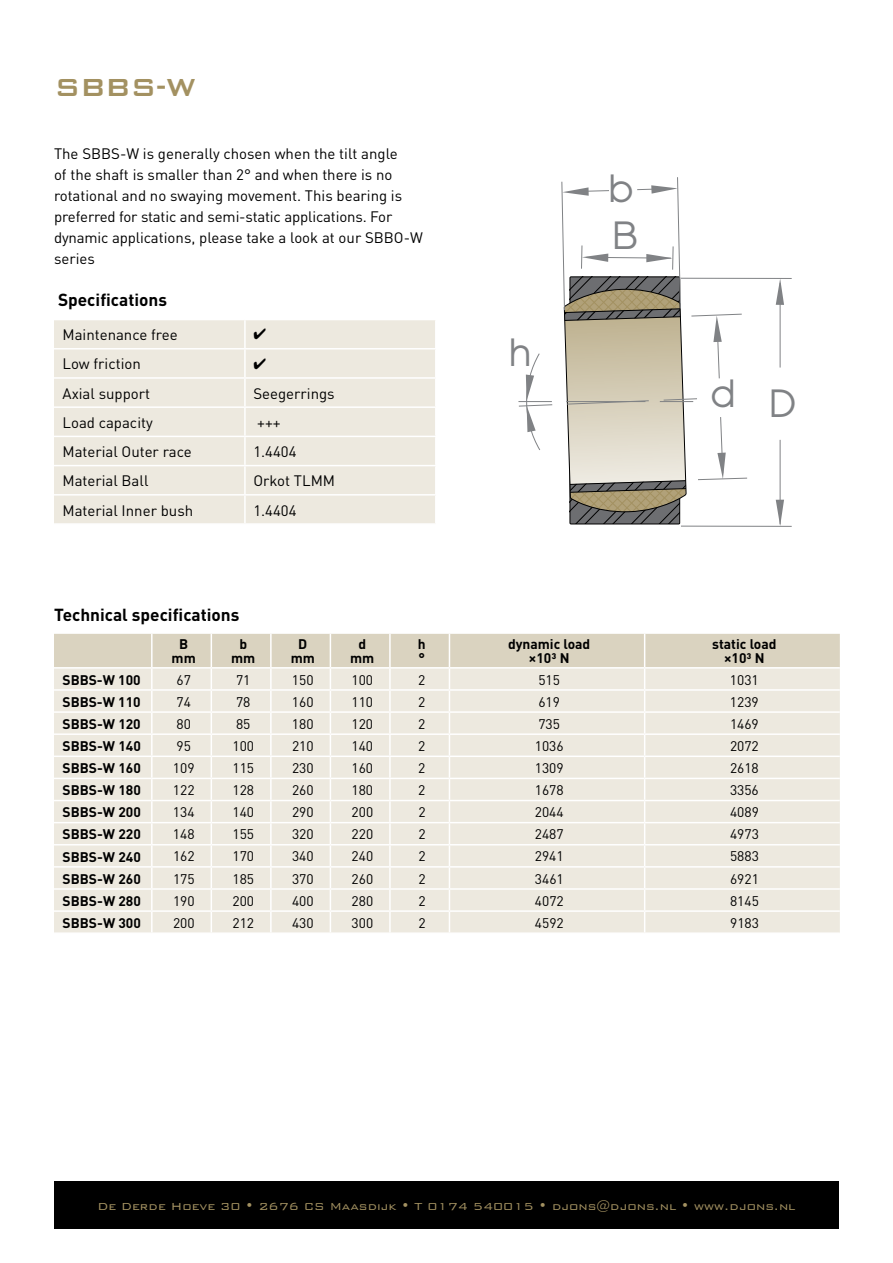
<style>
.page{position:relative;width:893px;height:1263px;background:#fff}
.page>*{position:absolute;margin:0;border:0;box-sizing:border-box;transform-origin:0 0}
.t1{font:300 41.25px "Avant Garde Mono EF";color:#808285}
.t2{font:500 33px "Bank Gothic";color:#a39161}
.t3{font:700 17.25px "DIN";color:#000}
.t4{font:15px/21px "DIN";color:#000}
.t5{font:13.8px "DIN";color:#000}
.t6{font:700 13.8px/14.2px "DIN";color:#000;text-align:center}
.t7{font:300 13.65px "Bank Gothic";letter-spacing:-.005em;color:#a39161}
</style>
<div class="page">
<div style="left:54px;top:1181px;width:785px;height:48px;background:#000"></div>
<div style="left:54px;top:320px;width:381px;height:203px;background:#ede9df"></div>
<hr style="left:244px;top:320px;width:2px;height:28px;background:#fff">
<hr style="left:54px;top:348px;width:191px;height:1px;background:#fff">
<hr style="left:245px;top:348px;width:192px;height:1px;background:#fff">
<hr style="left:244px;top:349px;width:2px;height:28px;background:#fff">
<hr style="left:54px;top:377px;width:191px;height:2px;background:#fff">
<hr style="left:245px;top:377px;width:192px;height:2px;background:#fff">
<hr style="left:244px;top:379px;width:2px;height:27px;background:#fff">
<hr style="left:54px;top:406px;width:191px;height:2px;background:#fff">
<hr style="left:245px;top:406px;width:192px;height:2px;background:#fff">
<hr style="left:244px;top:408px;width:2px;height:28px;background:#fff">
<hr style="left:54px;top:436px;width:191px;height:1px;background:#fff">
<hr style="left:245px;top:436px;width:192px;height:1px;background:#fff">
<hr style="left:244px;top:437px;width:2px;height:28px;background:#fff">
<hr style="left:54px;top:465px;width:191px;height:1px;background:#fff">
<hr style="left:245px;top:465px;width:192px;height:1px;background:#fff">
<hr style="left:244px;top:466px;width:2px;height:28px;background:#fff">
<hr style="left:54px;top:494px;width:191px;height:2px;background:#fff">
<hr style="left:245px;top:494px;width:192px;height:2px;background:#fff">
<hr style="left:244px;top:496px;width:2px;height:27px;background:#fff">
<svg style="left:54px;top:634px;width:786px;height:298px;background:#ece8dd"></svg>
<svg style="left:776px;top:279px;width:8px;height:26px"></svg>
<hr style="left:681px;top:278px;width:111px;height:1px;background:#808285">
<hr style="left:780px;top:283px;width:1px;height:84px;background:#808285">
<svg style="left:776px;top:500px;width:8px;height:26px"></svg>
<hr style="left:681px;top:526px;width:111px;height:1px;background:#808285">
<hr style="left:780px;top:440px;width:1px;height:84px;background:#808285">
<svg style="left:518px;top:353px;width:35px;height:97px"></svg>
<svg style="left:561px;top:177px;width:187px;height:347px"></svg>
<svg style="left:254px;top:329px;width:12px;height:11px"></svg>
<svg style="left:254px;top:358px;width:12px;height:11px"></svg>
<h2 class="t2" style="left:54px;top:62px;width:144px">SBBS-W</h2>
<p class="t4" style="left:54px;top:143px;width:370px">The SBBS-W is generally chosen when the tilt angle<br>of the shaft is smaller than 2° and when there is no rotational and no swaying movement. This bearing is preferred for static and semi-static applications. For dynamic applications, please take a look at our SBBO-W series</p>
<p class="t3" style="left:58px;top:288px;width:111px">Specifications</p>
<p class="t4" style="left:63px;top:324px;width:117px">Maintenance free</p>
<p class="t4" style="left:63px;top:353px;width:80px">Low friction</p>
<p class="t4" style="left:63px;top:382px;width:89px">Axial support</p>
<p class="t4" style="left:253px;top:382px;width:83px">Seegerrings</p>
<p class="t4" style="left:63px;top:412px;width:92px">Load capacity</p>
<p class="t4" style="left:257px;top:412px;width:25px">+++</p>
<p class="t4" style="left:63px;top:441px;width:131px">Material Outer race</p>
<p class="t4" style="left:253px;top:441px;width:45px">1.4404</p>
<p class="t4" style="left:63px;top:470px;width:87px">Material Ball</p>
<p class="t4" style="left:253px;top:470px;width:83px">Orkot TLMM</p>
<p class="t4" style="left:63px;top:499px;width:132px">Material Inner bush</p>
<p class="t4" style="left:253px;top:499px;width:45px">1.4404</p>
<h1 class="t1" style="left:506px;top:326px;width:29px">h</h1>
<h1 class="t1" style="left:607px;top:163px;width:29px">b</h1>
<h1 class="t1" style="left:612px;top:209px;width:29px">B</h1>
<h1 class="t1" style="left:709px;top:372px;width:89px">d D</h1>
<p class="t3" style="left:54px;top:603px;width:187px">Technical specifications</p>
<p class="t6" style="left:172px;top:636px;width:26px">B mm</p>
<p class="t6" style="left:231px;top:636px;width:26px">b mm</p>
<p class="t6" style="left:291px;top:636px;width:26px">D mm</p>
<p class="t6" style="left:350px;top:636px;width:26px">d mm</p>
<p class="t6" style="left:418px;top:636px;width:9px;text-align:left">h °</p>
<p class="t6" style="left:508px;top:636px;width:84px">dynamic load ×10³ N</p>
<p class="t6" style="left:712px;top:636px;width:66px">static load ×10³ N</p>
<p class="t6" style="left:63px;top:672px;width:80px">SBBS-W 100</p>
<p class="t5" style="left:176px;top:671px;width:16px">67</p>
<p class="t5" style="left:236px;top:671px;width:16px">71</p>
<p class="t5" style="left:292px;top:671px;width:23px">150</p>
<p class="t5" style="left:351px;top:671px;width:23px">100</p>
<p class="t5" style="left:418px;top:671px;width:9px">2</p>
<p class="t5" style="left:538px;top:671px;width:23px">515</p>
<p class="t5" style="left:730px;top:671px;width:30px">1031</p>
<p class="t6" style="left:63px;top:694px;width:80px">SBBS-W 110</p>
<p class="t5" style="left:176px;top:693px;width:16px">74</p>
<p class="t5" style="left:236px;top:693px;width:16px">78</p>
<p class="t5" style="left:292px;top:693px;width:23px">160</p>
<p class="t5" style="left:351px;top:693px;width:23px">110</p>
<p class="t5" style="left:418px;top:693px;width:9px">2</p>
<p class="t5" style="left:538px;top:693px;width:23px">619</p>
<p class="t5" style="left:730px;top:693px;width:30px">1239</p>
<p class="t6" style="left:63px;top:716px;width:80px">SBBS-W 120</p>
<p class="t5" style="left:177px;top:715px;width:16px">80</p>
<p class="t5" style="left:236px;top:715px;width:16px">85</p>
<p class="t5" style="left:292px;top:715px;width:23px">180</p>
<p class="t5" style="left:352px;top:715px;width:23px">120</p>
<p class="t5" style="left:418px;top:715px;width:9px">2</p>
<p class="t5" style="left:538px;top:715px;width:23px">735</p>
<p class="t5" style="left:730px;top:715px;width:30px">1469</p>
<p class="t6" style="left:63px;top:738px;width:80px">SBBS-W 140</p>
<p class="t5" style="left:177px;top:737px;width:16px">95</p>
<p class="t5" style="left:232px;top:737px;width:23px">100</p>
<p class="t5" style="left:292px;top:737px;width:23px">210</p>
<p class="t5" style="left:352px;top:737px;width:23px">140</p>
<p class="t5" style="left:418px;top:737px;width:9px">2</p>
<p class="t5" style="left:535px;top:737px;width:30px">1036</p>
<p class="t5" style="left:730px;top:737px;width:30px">2072</p>
<p class="t6" style="left:63px;top:760px;width:80px">SBBS-W 160</p>
<p class="t5" style="left:173px;top:759px;width:23px">109</p>
<p class="t5" style="left:232px;top:759px;width:23px">115</p>
<p class="t5" style="left:292px;top:759px;width:23px">230</p>
<p class="t5" style="left:352px;top:759px;width:23px">160</p>
<p class="t5" style="left:418px;top:759px;width:9px">2</p>
<p class="t5" style="left:535px;top:759px;width:30px">1309</p>
<p class="t5" style="left:730px;top:759px;width:30px">2618</p>
<p class="t6" style="left:63px;top:782px;width:80px">SBBS-W 180</p>
<p class="t5" style="left:173px;top:781px;width:23px">122</p>
<p class="t5" style="left:232px;top:781px;width:23px">128</p>
<p class="t5" style="left:292px;top:781px;width:23px">260</p>
<p class="t5" style="left:352px;top:781px;width:23px">180</p>
<p class="t5" style="left:418px;top:781px;width:9px">2</p>
<p class="t5" style="left:535px;top:781px;width:30px">1678</p>
<p class="t5" style="left:730px;top:781px;width:30px">3356</p>
<p class="t6" style="left:63px;top:804px;width:80px">SBBS-W 200</p>
<p class="t5" style="left:173px;top:803px;width:23px">134</p>
<p class="t5" style="left:232px;top:803px;width:23px">140</p>
<p class="t5" style="left:292px;top:803px;width:23px">290</p>
<p class="t5" style="left:352px;top:803px;width:23px">200</p>
<p class="t5" style="left:418px;top:803px;width:9px">2</p>
<p class="t5" style="left:535px;top:803px;width:30px">2044</p>
<p class="t5" style="left:730px;top:803px;width:30px">4089</p>
<p class="t6" style="left:63px;top:827px;width:80px">SBBS-W 220</p>
<p class="t5" style="left:173px;top:826px;width:23px">148</p>
<p class="t5" style="left:233px;top:826px;width:23px">155</p>
<p class="t5" style="left:292px;top:826px;width:23px">320</p>
<p class="t5" style="left:352px;top:826px;width:23px">220</p>
<p class="t5" style="left:418px;top:826px;width:9px">2</p>
<p class="t5" style="left:535px;top:826px;width:30px">2487</p>
<p class="t5" style="left:730px;top:826px;width:30px">4973</p>
<p class="t6" style="left:63px;top:849px;width:80px">SBBS-W 240</p>
<p class="t5" style="left:173px;top:848px;width:23px">162</p>
<p class="t5" style="left:233px;top:848px;width:23px">170</p>
<p class="t5" style="left:292px;top:848px;width:23px">340</p>
<p class="t5" style="left:352px;top:848px;width:23px">240</p>
<p class="t5" style="left:418px;top:848px;width:9px">2</p>
<p class="t5" style="left:535px;top:848px;width:30px">2941</p>
<p class="t5" style="left:730px;top:848px;width:30px">5883</p>
<p class="t6" style="left:63px;top:871px;width:80px">SBBS-W 260</p>
<p class="t5" style="left:173px;top:870px;width:23px">175</p>
<p class="t5" style="left:233px;top:870px;width:23px">185</p>
<p class="t5" style="left:292px;top:870px;width:23px">370</p>
<p class="t5" style="left:352px;top:870px;width:23px">260</p>
<p class="t5" style="left:418px;top:870px;width:9px">2</p>
<p class="t5" style="left:535px;top:870px;width:30px">3461</p>
<p class="t5" style="left:730px;top:870px;width:30px">6921</p>
<p class="t6" style="left:63px;top:893px;width:80px">SBBS-W 280</p>
<p class="t5" style="left:173px;top:892px;width:23px">190</p>
<p class="t5" style="left:233px;top:892px;width:23px">200</p>
<p class="t5" style="left:292px;top:892px;width:23px">400</p>
<p class="t5" style="left:352px;top:892px;width:23px">280</p>
<p class="t5" style="left:418px;top:892px;width:9px">2</p>
<p class="t5" style="left:535px;top:892px;width:30px">4072</p>
<p class="t5" style="left:730px;top:892px;width:30px">8145</p>
<p class="t6" style="left:63px;top:915px;width:80px">SBBS-W 300</p>
<p class="t5" style="left:173px;top:914px;width:23px">200</p>
<p class="t5" style="left:233px;top:914px;width:23px">212</p>
<p class="t5" style="left:292px;top:914px;width:23px">430</p>
<p class="t5" style="left:352px;top:914px;width:23px">300</p>
<p class="t5" style="left:418px;top:914px;width:9px">2</p>
<p class="t5" style="left:535px;top:914px;width:30px">4592</p>
<p class="t5" style="left:730px;top:914px;width:30px">9183</p>
<p class="t7" style="left:97px;top:1196px;width:700px">De Derde Hoeve 30 • 2676 CS Maasdijk • T 0174 540015 • djons@djons.nl • www.djons.nl</p>
</div>
